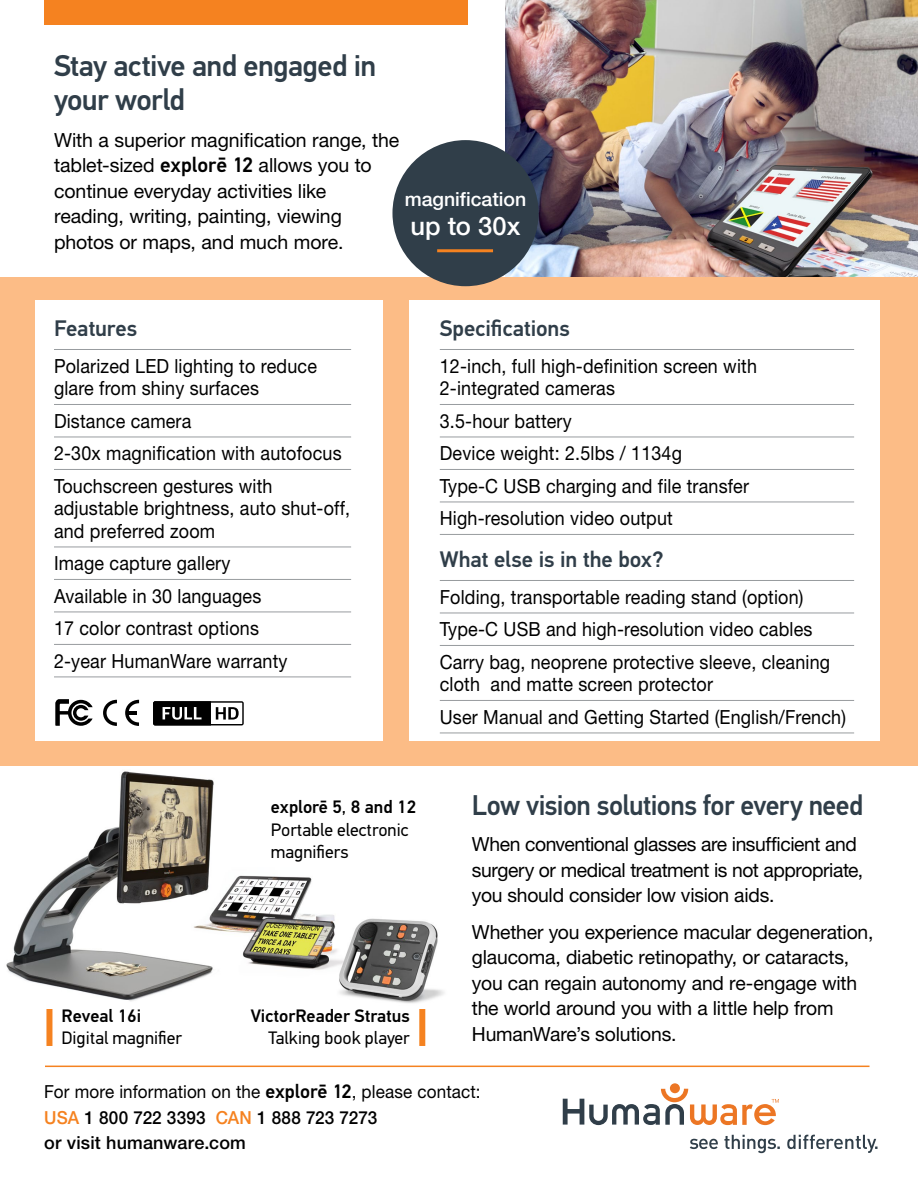
<style>
.page{position:relative;width:918px;height:1188px;background:#fff}
.page>*{position:absolute;margin:0;border:0;box-sizing:border-box;transform-origin:0 0}
.sous_titre_2_gris{font:500 30px/34.5px "PF Din Text Pro";letter-spacing:-.025em;color:#303e49}
.t1{font:500 28.5px "PF Din Text Pro";letter-spacing:-.025em;color:#303e49;scale:.96 1}
.t2{font:500 25.5px "Helvetica Neue";color:#fff}
.t3{font:500 22.5px "PF Din Text Pro";letter-spacing:-.005em;color:#303e49}
.Texte_courant{font:19.5px/32.5px "Helvetica Neue";letter-spacing:.01em;color:#000;scale:.92 1}
.Texte_courant-2{font:19.5px/25.5px "Helvetica Neue";letter-spacing:-.01em;color:#000}
.Texte_courant-3{font:19.5px/25.5px "Helvetica Neue";letter-spacing:.01em;color:#000}
.Texte_courant-4{font:19.5px/25.5px "Helvetica Neue";letter-spacing:-.02em;color:#000}
.t4{font:500 19.5px "Helvetica Neue";color:#fff}
.Texte_courant-5{font:500 18px/25.5px "Helvetica Neue";letter-spacing:.01em;color:#000;scale:.95 1}
.texte_courant{font:18px/22.5px "PF Din Text Pro";color:#000}
.texte_courant-2{font:500 18px/22.5px "PF Din Text Pro";color:#000;text-align:right}
.s1{font-family:"PF Din Text Pro";font-weight:500;font-size:21px}
.s2{font-weight:500}
.s3{font-weight:400}
.s4{font-family:"PF Din Text Pro";font-size:19.5px}
.s5{color:#f58220}
</style>
<div class="page">
<img style="left:505px;top:0;width:413px;height:278px">
<div style="left:0;top:278px;width:918px;height:488px;background:#fcbc86"></div>
<div style="left:36px;top:301px;width:347px;height:440px;background:#fff"></div>
<div style="left:410px;top:301px;width:470px;height:440px;background:#fff"></div>
<div style="left:392px;top:140px;width:147px;height:146px;background:#303e49;border-radius:50%"></div>
<div style="left:44px;top:0;width:424px;height:24px;background:#f58220"></div>
<hr style="left:45px;top:1066px;width:825px;height:1px;background:#f58220">
<div style="left:46px;top:1007px;width:6px;height:39px;background:#f58220"></div>
<div style="left:419px;top:1007px;width:6px;height:39px;background:#f58220"></div>
<hr style="left:437px;top:249px;width:56px;height:3px;background:#f58220">
<img style="left:6px;top:771px;width:438px;height:238px">
<svg style="left:690px;top:1135px;width:188px;height:18px"></svg>
<div style="left:670px;top:1083px;width:10px;height:10px;background:#ec7624;border-radius:50%"></div>
<svg style="left:563px;top:1089px;width:216px;height:36px"></svg>
<svg style="left:55px;top:699px;width:38px;height:27px"></svg>
<svg style="left:103px;top:700px;width:14px;height:26px"></svg>
<svg style="left:125px;top:700px;width:14px;height:26px"></svg>
<svg style="left:153px;top:701px;width:91px;height:24px"></svg>
<hr style="left:54px;top:349px;width:297px;height:1px;background:#989c9f">
<hr style="left:54px;top:404px;width:297px;height:1px;background:#989c9f">
<hr style="left:54px;top:437px;width:297px;height:1px;background:#989c9f">
<hr style="left:54px;top:469px;width:297px;height:1px;background:#989c9f">
<hr style="left:54px;top:547px;width:297px;height:1px;background:#989c9f">
<hr style="left:54px;top:579px;width:297px;height:1px;background:#989c9f">
<hr style="left:54px;top:612px;width:297px;height:1px;background:#989c9f">
<hr style="left:54px;top:644px;width:297px;height:1px;background:#989c9f">
<hr style="left:54px;top:677px;width:297px;height:1px;background:#989c9f">
<hr style="left:440px;top:349px;width:414px;height:1px;background:#989c9f">
<hr style="left:440px;top:404px;width:414px;height:1px;background:#989c9f">
<hr style="left:440px;top:437px;width:414px;height:1px;background:#989c9f">
<hr style="left:440px;top:469px;width:414px;height:1px;background:#989c9f">
<hr style="left:440px;top:502px;width:414px;height:1px;background:#989c9f">
<hr style="left:440px;top:534px;width:414px;height:1px;background:#989c9f">
<hr style="left:440px;top:580px;width:414px;height:1px;background:#989c9f">
<hr style="left:440px;top:613px;width:414px;height:1px;background:#989c9f">
<hr style="left:440px;top:645px;width:414px;height:1px;background:#989c9f">
<hr style="left:440px;top:700px;width:414px;height:1px;background:#989c9f">
<hr style="left:440px;top:733px;width:414px;height:1px;background:#989c9f">
<h2 class="sous_titre_2_gris" style="left:54px;top:49px;width:324px">Stay active and engaged in your world</h2>
<p class="Texte_courant-3" style="left:54px;top:127px;width:347px">With a superior magnification range, the tablet-sized <span class="s1">explorē 12</span> allows you to continue everyday activities like reading, writing, painting, viewing photos or maps, and much more.</p>
<p class="t4" style="left:405px;top:188px;width:123px">magnification</p>
<p class="t2" style="left:411px;top:211px;width:111px">up to 30x</p>
<h2 class="t3" style="left:54px;top:315px;width:85px">Features</h2>
<p class="Texte_courant" style="left:54px;top:354px;width:287px;line-height:22.5px">Polarized LED lighting to reduce glare from shiny surfaces</p>
<p class="Texte_courant" style="left:54px;top:404px;width:314px">Distance camera<br>2-30x magnification with autofocus<br>Touchscreen gestures with</p>
<p class="Texte_courant" style="left:54px;top:497px;width:324px;line-height:22.5px">adjustable brightness, auto shut-off, and preferred zoom</p>
<p class="Texte_courant" style="left:54px;top:547px;width:255px">Image capture gallery<br>Available in 30 languages<br>17 color contrast options<br>2-year HumanWare warranty</p>
<h2 class="t3" style="left:440px;top:315px;width:132px">Specifications</h2>
<p class="Texte_courant" style="left:440px;top:354px;width:346px;line-height:22.5px">12-inch, full high-definition screen with<br>2-integrated cameras</p>
<p class="Texte_courant" style="left:440px;top:404px;width:338px">3.5-hour battery<br>Device weight: 2.5lbs / 1134g<br>Type-C USB charging and file transfer<br>High-resolution video output</p>
<p class="t3" style="left:440px;top:546px;width:225px">What else is in the box?</p>
<p class="Texte_courant" style="left:440px;top:580px;width:426px">Folding, transportable reading stand (option)<br>Type-C USB and high-resolution video cables<br>Carry bag, neoprene protective sleeve, cleaning</p>
<p class="Texte_courant" style="left:440px;top:668px;width:443px">cloth and matte screen protector<br>User Manual and Getting Started (English/French)</p>
<p class="t1" style="left:472px;top:788px;width:409px">Low vision solutions for every need</p>
<p class="Texte_courant-4" style="left:472px;top:831px;width:393px">When conventional glasses are insufficient and surgery or medical treatment is not appropriate, you should consider low vision aids.</p>
<p class="Texte_courant-2" style="left:472px;top:919px;width:403px">Whether you experience macular degeneration, glaucoma, diabetic retinopathy, or cataracts, you can regain autonomy and re-engage with the world around you with a little help from HumanWare’s solutions.</p>
<p class="texte_courant" style="left:271px;top:796px;width:147px"><span class="s2">explorē 5</span>, <span class="s2">8 and 12<br></span>Portable electronic magnifiers</p>
<p class="texte_courant" style="left:61px;top:1004px;width:122px"><span class="s2">Reveal 16i<br></span>Digital magnifier</p>
<p class="texte_courant-2" style="left:251px;top:1005px;width:160px">VictorReader Stratus<br><span class="s3">Talking book player</span></p>
<p class="Texte_courant-5" style="left:44px;top:1079px;width:461px"><span class="s3">For more information on the</span> <span class="s4">explorē 12</span><span class="s3">, please contact:<br></span><span class="s5">USA</span> 1 800 722 3393 <span class="s5">CAN</span> 1 888 723 7273<br>or visit humanware.com</p>
</div>
